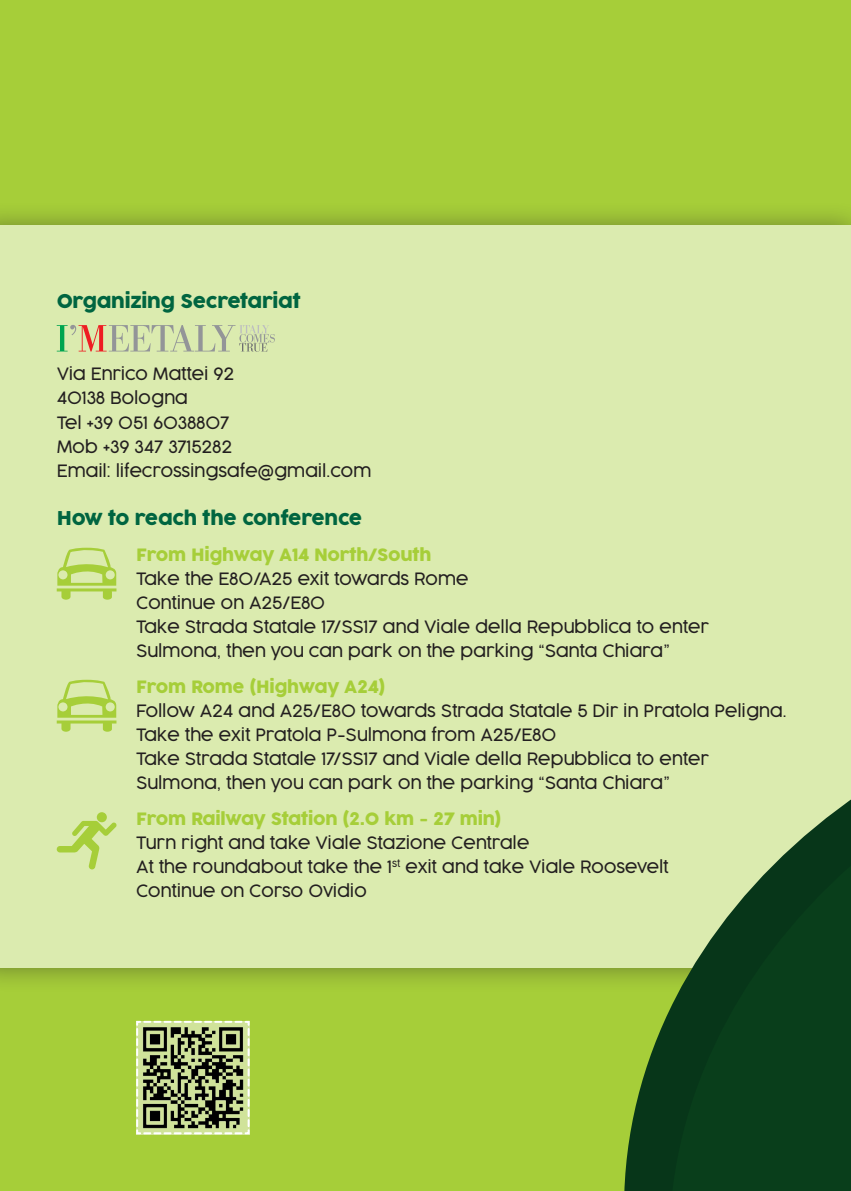
<style>
.page{position:relative;width:851px;height:1191px;background:#fff}
.page>*{position:absolute;margin:0;border:0;box-sizing:border-box;transform-origin:0 0}
.t1{font:19px "Cocogoose Pro";letter-spacing:-.015em;color:#006540}
.t2{font:300 17px/24px "Cocogoose Pro";letter-spacing:-.015em;color:#231f20}
.t3{font:17px "Cocogoose Pro";letter-spacing:-.015em;color:#a6ce39}
</style>
<div class="page">
<div style="left:0;top:0;width:850px;height:1191px;background:#a6ce39"></div>
<div style="left:0;top:201px;width:850px;height:791px;background:#231f20;opacity:.75"></div>
<div style="left:0;top:226px;width:850px;height:742px;background:#dbebaf"></div>
<svg style="left:57px;top:325px;width:218px;height:27px"></svg>
<svg style="left:57px;top:548px;width:59px;height:51px"></svg>
<svg style="left:57px;top:680px;width:59px;height:51px"></svg>
<div style="left:97px;top:812px;width:10px;height:10px;background:#a6ce39;border-radius:50%"></div>
<svg style="left:56px;top:821px;width:60px;height:48px"></svg>
<svg style="left:624px;top:968px;width:21px;height:223px"></svg>
<svg style="left:645px;top:800px;width:205px;height:391px;fill:#093e1b"></svg>
<svg style="left:136px;top:1020px;width:114px;height:115px;background:#818c64"></svg>
<p class="t1" style="left:57px;top:289px;width:245px">Organizing Secretariat</p>
<p class="t2" style="left:57px;top:362px;width:316px">Via Enrico Mattei 92<br>40138 Bologna<br>Tel +39 051 6038807<br>Mob +39 347 3715282<br>Email: lifecrossingsafe@gmail.com</p>
<p class="t1" style="left:57px;top:505px;width:307px">How to reach the conference</p>
<p class="t3" style="left:136px;top:543px;width:297px">From Highway A14 North/South</p>
<p class="t2" style="left:136px;top:566px;width:574px">Take the E80/A25 exit towards Rome<br>Continue on A25/E80<br>Take Strada Statale 17/SS17 and Viale della Repubblica to enter Sulmona, then you can park on the parking “Santa Chiara”</p>
<p class="t3" style="left:136px;top:675px;width:251px">From Rome (Highway A24)</p>
<p class="t2" style="left:136px;top:698px;width:652px">Follow A24 and A25/E80 towards Strada Statale 5 Dir in Pratola Peligna.<br>Take the exit Pratola P-Sulmona from A25/E80<br>Take Strada Statale 17/SS17 and Viale della Repubblica to enter Sulmona, then you can park on the parking “Santa Chiara”</p>
<p class="t3" style="left:136px;top:807px;width:367px">From Railway Station (2.0 km - 27 min)</p>
<p class="t2" style="left:136px;top:830px;width:534px">Turn right and take Viale Stazione Centrale<br>At the roundabout take the 1<sup>st</sup> exit and take Viale Roosevelt<br>Continue on Corso Ovidio</p>
</div>
